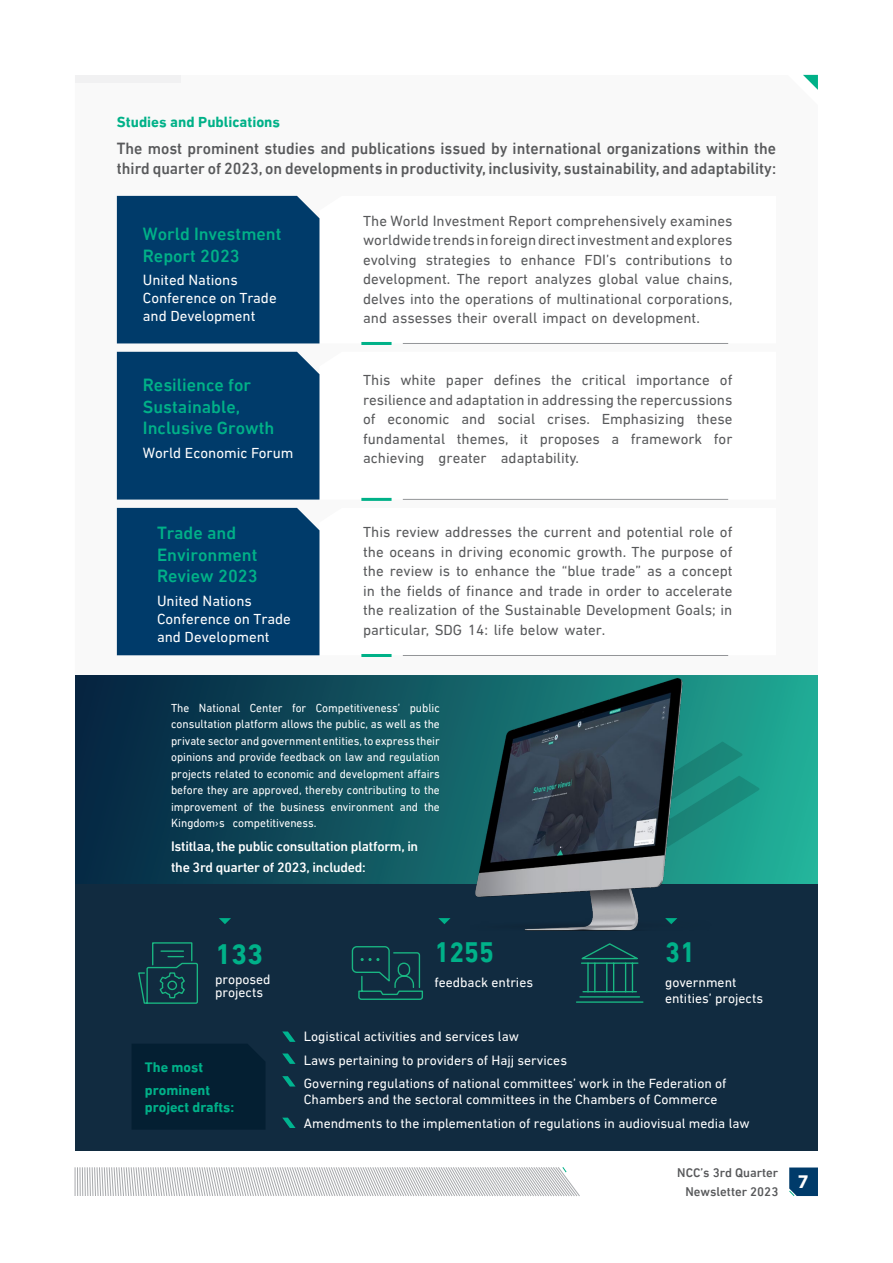
<style>
.page{position:relative;width:893px;height:1263px;background:#fff}
.page>*{position:absolute;margin:0;border:0;box-sizing:border-box;transform-origin:0 0}
.t1{font:700 28.8px "DIN Next LT Arabic";color:#00b189;scale:.93 1}
.t2{font:700 28.8px "DIN Next LT Arabic";color:#00b189}
.t3{font:500 18px/21.6px "DIN Next LT Arabic";color:#00b188}
.t4{font:500 16.5px/19.8px "DIN Next LT Arabic";color:#58595b;scale:.96 1}
.t5{font:15px/19.5px "DIN Next LT Arabic";color:#58595b;text-align:justify}
.t6{font:15px/18px "DIN Next LT Arabic";color:#fff}
.t7{font:700 15px "DIN Next LT Arabic";color:#00b188}
.t8{font:700 14.25px/22.2px "DIN Next LT Arabic";color:#00b189}
.t9{font:500 13.95px/20.1px "DIN Next LT Arabic";letter-spacing:-.02em;color:#fff}
.t10{font:13.65px/23.2px "DIN Next LT Arabic";color:#fff}
.t11{font:500 12.75px/18.9px "DIN Next LTW23";color:#58595b}
.t12{font:12px/16.5px "DIN Next LT Arabic";color:#fff;text-align:justify;scale:.96 1}
</style>
<div class="page">
<div style="left:75px;top:75px;width:106px;height:8px;background:#f1f1f2"></div>
<svg style="left:803px;top:75px;width:15px;height:15px"></svg>
<svg style="left:75px;top:1167px;width:505px;height:29px"></svg>
<svg style="left:789px;top:1167px;width:29px;height:29px"></svg>
<div style="left:117px;top:508px;width:202px;height:147px;background:#003b6a"></div>
<hr style="left:403px;top:655px;width:325px;height:1px;background:#939598">
<hr style="left:361px;top:654px;width:31px;height:3px;background:#00b188">
<div style="left:117px;top:196px;width:202px;height:147px;background:#003b6a"></div>
<hr style="left:403px;top:343px;width:325px;height:1px;background:#939598">
<hr style="left:361px;top:342px;width:31px;height:3px;background:#00b188">
<svg style="left:319px;top:374px;width:410px;height:126px"></svg>
<div style="left:117px;top:352px;width:202px;height:148px;background:#003b6a"></div>
<hr style="left:403px;top:499px;width:325px;height:1px;background:#939598">
<hr style="left:361px;top:498px;width:31px;height:3px;background:#00b188">
<div style="left:75px;top:676px;width:743px;height:474px;background:#112b40"></div>
<svg style="left:138px;top:942px;width:60px;height:62px"></svg>
<svg style="left:219px;top:918px;width:12px;height:6px"></svg>
<svg style="left:438px;top:918px;width:12px;height:6px"></svg>
<svg style="left:351px;top:946px;width:72px;height:54px"></svg>
<svg style="left:576px;top:943px;width:68px;height:60px"></svg>
<svg style="left:282px;top:1053px;width:14px;height:11px"></svg>
<svg style="left:282px;top:1076px;width:13px;height:10px"></svg>
<svg style="left:282px;top:1117px;width:14px;height:11px"></svg>
<svg style="left:282px;top:1031px;width:14px;height:11px"></svg>
<svg style="left:75px;top:676px;width:743px;height:207px"></svg>
<svg style="left:712px;top:741px;width:48px;height:106px;background:#1c9988"></svg>
<div style="left:132px;top:1044px;width:133px;height:85px;background:#041f32"></div>
<img style="left:471px;top:678px;width:241px;height:252px">
<p class="t7" style="left:117px;top:113px;width:165px">Studies and Publications</p>
<p class="t4" style="left:117px;top:138px;width:688px">The most prominent studies and publications issued by international organizations within the third quarter of 2023, on developments in productivity, inclusivity, sustainability, and adaptability:</p>
<p class="t3" style="left:143px;top:223px;width:140px">World Investment<br>Report 2023</p>
<p class="t6" style="left:143px;top:271px;width:135px">United Nations<br>Conference on Trade and Development</p>
<p class="t3" style="left:143px;top:374px;width:133px">Resilience for<br>Sustainable,<br>Inclusive Growth</p>
<p class="t6" style="left:143px;top:444px;width:152px">World Economic Forum</p>
<p class="t3" style="left:157px;top:522px;width:102px">Trade and<br>Environment<br>Review 2023</p>
<p class="t6" style="left:157px;top:592px;width:135px">United Nations<br>Conference on Trade and Development</p>
<p class="t5" style="left:363px;top:211px;width:371px">The World Investment Report comprehensively examines worldwide trends in foreign direct investment and explores evolving strategies to enhance FDI’s contributions to development. The report analyzes global value chains, delves into the operations of multinational corporations, and assesses their overall impact on development.</p>
<p class="t5" style="left:363px;top:370px;width:371px">This white paper defines the critical importance of resilience and adaptation in addressing the repercussions of economic and social crises. Emphasizing these fundamental themes, it proposes a framework for achieving greater adaptability.</p>
<p class="t5" style="left:363px;top:522px;width:371px">This review addresses the current and potential role of the oceans in driving economic growth. The purpose of the review is to enhance the “blue trade” as a concept in the fields of finance and trade in order to accelerate the realization of the Sustainable Development Goals; in particular, SDG 14: life below water.</p>
<p class="t12" style="left:171px;top:699px;width:281px">The National Center for Competitiveness’ public consultation platform allows the public, as well as the private sector and government entities, to express their opinions and provide feedback on law and regulation projects related to economic and development affairs before they are approved, thereby contributing to the improvement of the business environment and the Kingdom›s competitiveness.</p>
<p class="t9" style="left:171px;top:836px;width:249px">Istitlaa, the public consultation platform, in the 3rd quarter of 2023, included:</p>
<h1 class="t2" style="left:215px;top:937px;width:50px">133</h1>
<p class="t10" style="left:215px;top:972px;width:57px;line-height:13.5px">proposed projects</p>
<p class="t8" style="left:145px;top:1056px;width:67px">The most prominent</p>
<p class="t8" style="left:145px;top:1096px;width:91px">project drafts:</p>
<h1 class="t1" style="left:665px;top:935px;width:34px">31</h1>
<p class="t10" style="left:665px;top:973px;width:99px;line-height:16.5px">government entities’ projects</p>
<p class="t10" style="left:304px;top:1025px;width:424px">Logistical activities and services law<br>Laws pertaining to providers of Hajj services<br>Governing regulations of national committees’ work in the Federation of</p>
<p class="t10" style="left:304px;top:1088px;width:447px">Chambers and the sectoral committees in the Chambers of Commerce<br>Amendments to the implementation of regulations in audiovisual media law</p>
<h1 class="t1" style="left:434px;top:935px;width:66px">1255</h1>
<p class="t10" style="left:434px;top:970px;width:100px">feedback entries</p>
<p class="t11" style="left:685px;top:1163px;width:125px;text-indent:-8px">NCC’s 3rd Quarter<br>Newsletter 2023 <sup>7</sup></p>
</div>
